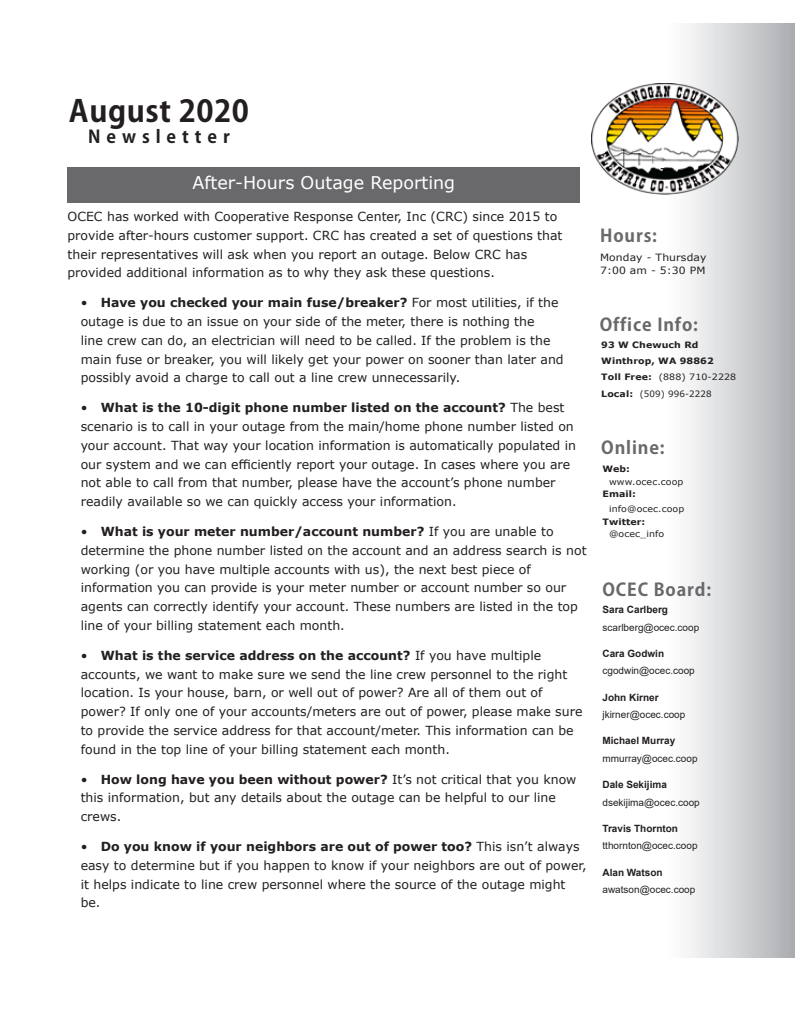
<style>
.page{position:relative;width:810px;height:1035px;background:#fff}
.page>*{position:absolute;margin:0;border:0;box-sizing:border-box;transform-origin:0 0}
.t1{font:700 30px "Koz Go Pro";letter-spacing:.02em;color:#231f20}
.t2{font:700 17.5px "Koz Go Pro";letter-spacing:.05em;color:#69696c}
.t3{font:17.5px "Verdana";color:#fff}
.t4{font:700 17.5px "Koz Go Pro";letter-spacing:.34em;color:#231f20}
.t5{font:12.5px/18.8px "Verdana";color:#231f20}
.t6{font:700 12.5px "Verdana";color:#231f20}
.t7{font:10px "Arial";color:#231f20}
.t8{font:700 10px "Arial";color:#231f20}
.t9{font:10px "Verdana";letter-spacing:.01em;color:#231f20;scale:1.08 1}
.t10{font:8.75px "Verdana";letter-spacing:.01em;color:#231f20;scale:1.08 1}
.t11{font:700 8.75px "Verdana";letter-spacing:.01em;color:#231f20;scale:1.08 1}
.t12{font:8.75px "Verdana";letter-spacing:.01em;color:#231f20}
.s1{font-weight:400}
.s2{font-weight:700}
</style>
<div class="page">
<svg style="left:591px;top:23px;width:204px;height:935px"></svg>
<div style="left:68px;top:167px;width:512px;height:36px;background:#69696c"></div>
<img style="left:592px;top:84px;width:147px;height:110px">
<p class="t1" style="left:69px;top:92px;width:182px">August 2020</p>
<p class="t4" style="left:88px;top:126px;width:143px">Newsletter</p>
<p class="t3" style="left:192px;top:171px;width:264px">After-Hours Outage Reporting</p>
<p class="t5" style="left:68px;top:207px;width:497px">OCEC has worked with Cooperative Response Center, Inc (CRC) since 2015 to provide after-hours customer support. CRC has created a set of questions that their representatives will ask when you report an outage. Below CRC has</p>
<p class="t5" style="left:68px;top:263px;width:429px">provided additional information as to why they ask these questions.</p>
<p class="t6" style="left:81px;top:294px;width:479px"><span class="s1">•</span> Have you checked your main fuse/breaker? <span class="s1">For most utilities, if the</span></p>
<p class="t5" style="left:81px;top:312px;width:485px">outage is due to an issue on your side of the meter, there is nothing the<br>line crew can do, an electrician will need to be called. If the problem is the main fuse or breaker, you will likely get your power on sooner than later and</p>
<p class="t5" style="left:81px;top:368px;width:381px">possibly avoid a charge to call out a line crew unnecessarily.</p>
<p class="t6" style="left:81px;top:399px;width:485px"><span class="s1">•</span> What is the 10-digit phone number listed on the account? <span class="s1">The best</span></p>
<p class="t5" style="left:81px;top:417px;width:497px">scenario is to call in your outage from the main/home phone number listed on your account. That way your location information is automatically populated in our system and we can efficiently report your outage. In cases where you are not able to call from that number, please have the account’s phone number readily available so we can quickly access your information.</p>
<p class="t6" style="left:81px;top:523px;width:474px"><span class="s1">•</span> What is your meter number/account number? <span class="s1">If you are unable to</span></p>
<p class="t5" style="left:81px;top:541px;width:507px">determine the phone number listed on the account and an address search is not working (or you have multiple accounts with us), the next best piece of</p>
<p class="t5" style="left:81px;top:578px;width:499px">information you can provide is your meter number or account number so our agents can correctly identify your account. These numbers are listed in the top line of your billing statement each month.</p>
<p class="t6" style="left:81px;top:646px;width:462px"><span class="s1">•</span> What is the service address on the account? <span class="s1">If you have multiple</span></p>
<p class="t5" style="left:81px;top:665px;width:488px">accounts, we want to make sure we send the line crew personnel to the right location. Is your house, barn, or well out of power? Are all of them out of</p>
<p class="t5" style="left:81px;top:702px;width:503px">power? If only one of your accounts/meters are out of power, please make sure to provide the service address for that account/meter. This information can be found in the top line of your billing statement each month.</p>
<p class="t5" style="left:81px;top:770px;width:497px">• <span class="s2">How long have you been without power?</span> It’s not critical that you know this information, but any details about the outage can be helpful to our line crews.</p>
<p class="t5" style="left:81px;top:837px;width:507px">• <span class="s2">Do you know if your neighbors are out of power too?</span> This isn’t always easy to determine but if you happen to know if your neighbors are out of power, it helps indicate to line crew personnel where the source of the outage might be.</p>
<p class="t2" style="left:600px;top:224px;width:58px">Hours:</p>
<p class="t9" style="left:600px;top:251px;width:100px">Monday - Thursday</p>
<p class="t9" style="left:600px;top:263px;width:99px">7:00 am - 5:30 PM</p>
<p class="t2" style="left:600px;top:314px;width:100px">Office Info:</p>
<p class="t11" style="left:601px;top:339px;width:92px">93 W Chewuch Rd</p>
<p class="t11" style="left:601px;top:355px;width:106px">Winthrop, WA 98862</p>
<p class="t10" style="left:601px;top:371px;width:127px"><span class="s2">Toll Free:</span> (888) 710-2228</p>
<p class="t12" style="left:601px;top:387px;width:112px"><span class="s2">Local:</span> (509) 996-2228</p>
<p class="t2" style="left:601px;top:437px;width:65px">Online:</p>
<p class="t11" style="left:602px;top:463px;width:27px">Web:</p>
<p class="t10" style="left:609px;top:476px;width:70px">www.ocec.coop</p>
<p class="t11" style="left:602px;top:488px;width:33px">Email:</p>
<p class="t10" style="left:609px;top:503px;width:71px">info@ocec.coop</p>
<p class="t11" style="left:602px;top:515px;width:41px">Twitter:</p>
<p class="t10" style="left:609px;top:528px;width:53px">@ocec_info</p>
<p class="t2" style="left:602px;top:578px;width:110px">OCEC Board:</p>
<p class="t8" style="left:602px;top:603px;width:67px">Sara Carlberg</p>
<p class="t7" style="left:602px;top:620px;width:98px">scarlberg@ocec.coop</p>
<p class="t8" style="left:602px;top:646px;width:63px">Cara Godwin</p>
<p class="t7" style="left:602px;top:664px;width:94px">cgodwin@ocec.coop</p>
<p class="t8" style="left:602px;top:690px;width:58px">John Kirner</p>
<p class="t7" style="left:602px;top:708px;width:84px">jkirner@ocec.coop</p>
<p class="t8" style="left:602px;top:734px;width:74px">Michael Murray</p>
<p class="t7" style="left:602px;top:752px;width:97px">mmurray@ocec.coop</p>
<p class="t8" style="left:602px;top:778px;width:66px">Dale Sekijima</p>
<p class="t7" style="left:602px;top:795px;width:99px">dsekijima@ocec.coop</p>
<p class="t8" style="left:602px;top:821px;width:77px">Travis Thornton</p>
<p class="t7" style="left:602px;top:839px;width:97px">tthornton@ocec.coop</p>
<p class="t8" style="left:602px;top:865px;width:62px">Alan Watson</p>
<p class="t7" style="left:602px;top:883px;width:94px">awatson@ocec.coop</p>
</div>
